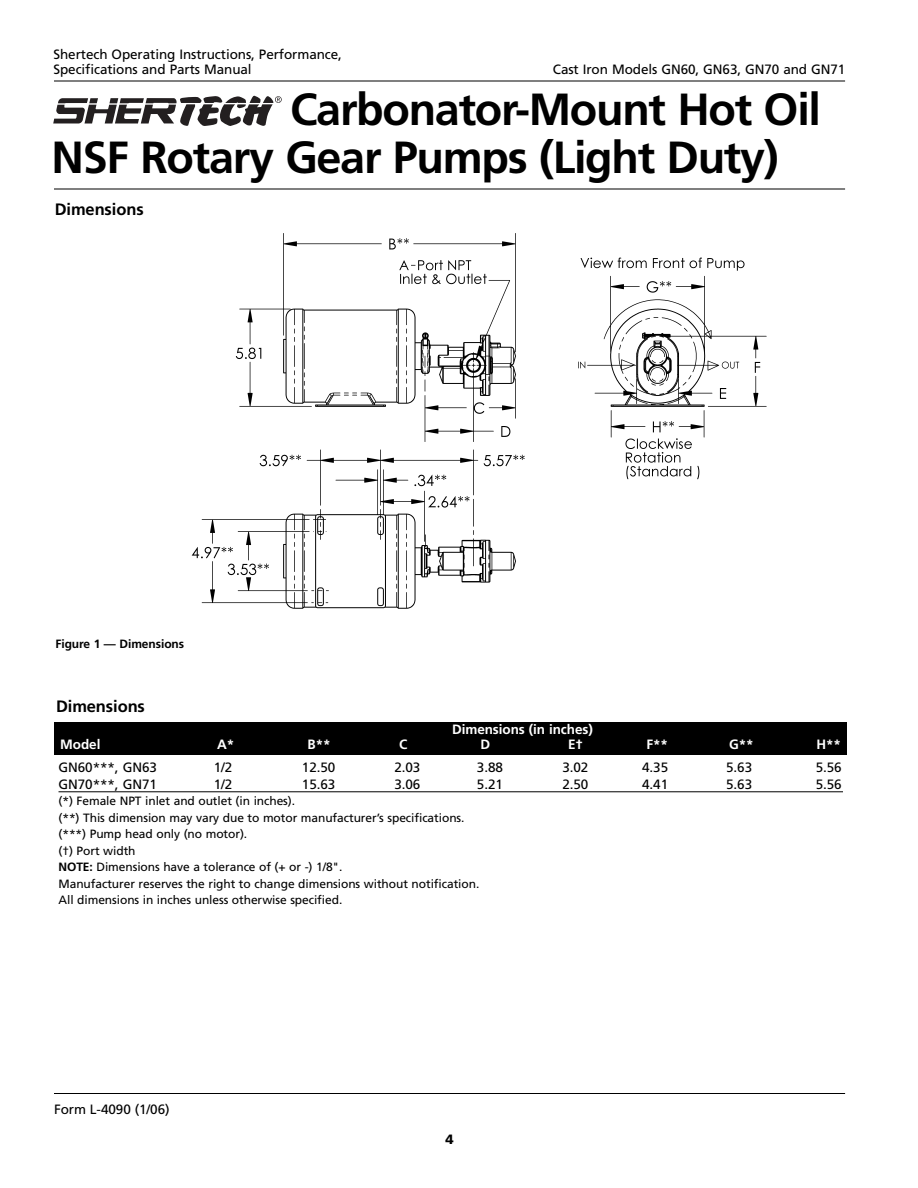
<style>
.page{position:relative;width:918px;height:1188px;background:#fff}
.page>*{position:absolute;margin:0;border:0;box-sizing:border-box;transform-origin:0 0}
.t1{font:700 45px/48px "Frutiger";letter-spacing:-.03em;color:#000}
.t2{font:700 16.5px "Frutiger";letter-spacing:-.005em;color:#000}
.t3{font:13.5px/15px "Frutiger";letter-spacing:-.005em;color:#000}
.t4{font:700 13.5px "Frutiger";letter-spacing:-.005em;color:#fff}
.t5{font:900 13.5px "Frutiger";color:#000}
.t6{font:12px/16.5px "Frutiger";letter-spacing:-.005em;color:#000}
.t7{font:700 12px "Frutiger";letter-spacing:-.005em;color:#000}
.s1{font-weight:700}
</style>
<div class="page">
<hr style="left:54px;top:1093px;width:791px;height:1px;background:#000">
<hr style="left:54px;top:189px;width:791px;height:1px;background:#000">
<hr style="left:54px;top:81px;width:791px;height:1px;background:#000">
<svg style="left:53px;top:96px;width:229px;height:30px"></svg>
<div style="left:55px;top:722px;width:792px;height:33px;background:#000"></div>
<hr style="left:59px;top:791px;width:784px;height:1px;background:#000">
<img style="left:191px;top:233px;width:576px;height:376px">
<p class="t3" style="left:53px;top:48px;width:290px">Shertech Operating Instructions, Performance,<br>Specifications and Parts Manual</p>
<h1 class="t1" style="left:52px;top:89px;width:771px;text-indent:238px">Carbonator-Mount Hot Oil<br>NSF Rotary Gear Pumps (Light Duty)</h1>
<p class="t3" style="left:553px;top:63px;width:294px">Cast Iron Models GN60, GN63, GN70 and GN71</p>
<h2 class="t2" style="left:55px;top:203px;width:90px">Dimensions</h2>
<p class="t7" style="left:56px;top:639px;width:130px">Figure 1 — Dimensions</p>
<h2 class="t2" style="left:56px;top:700px;width:90px">Dimensions</h2>
<p class="t4" style="left:452px;top:724px;width:142px">Dimensions (in inches)</p>
<p class="t4" style="left:60px;top:739px;width:42px">Model</p>
<p class="t4" style="left:217px;top:739px;width:19px">A*</p>
<p class="t4" style="left:308px;top:739px;width:25px">B**</p>
<p class="t4" style="left:399px;top:739px;width:10px">C</p>
<p class="t4" style="left:481px;top:739px;width:11px">D</p>
<p class="t4" style="left:568px;top:739px;width:16px">E†</p>
<p class="t4" style="left:646px;top:739px;width:23px">F**</p>
<p class="t4" style="left:729px;top:739px;width:26px">G**</p>
<p class="t4" style="left:816px;top:739px;width:26px">H**</p>
<p class="t3" style="left:59px;top:761px;width:100px">GN60***, GN63</p>
<p class="t3" style="left:214px;top:761px;width:20px">1/2</p>
<p class="t3" style="left:302px;top:761px;width:35px">12.50</p>
<p class="t3" style="left:394px;top:761px;width:28px">2.03</p>
<p class="t3" style="left:477px;top:761px;width:28px">3.88</p>
<p class="t3" style="left:562px;top:761px;width:28px">3.02</p>
<p class="t3" style="left:642px;top:761px;width:28px">4.35</p>
<p class="t3" style="left:726px;top:761px;width:28px">5.63</p>
<p class="t3" style="left:816px;top:761px;width:28px">5.56</p>
<p class="t3" style="left:59px;top:777px;width:100px">GN70***, GN71</p>
<p class="t3" style="left:214px;top:777px;width:20px">1/2</p>
<p class="t3" style="left:302px;top:777px;width:35px">15.63</p>
<p class="t3" style="left:394px;top:777px;width:28px">3.06</p>
<p class="t3" style="left:477px;top:777px;width:28px">5.21</p>
<p class="t3" style="left:562px;top:777px;width:28px">2.50</p>
<p class="t3" style="left:642px;top:777px;width:28px">4.41</p>
<p class="t3" style="left:726px;top:777px;width:28px">5.63</p>
<p class="t3" style="left:816px;top:777px;width:28px">5.56</p>
<p class="t6" style="left:59px;top:794px;width:422px">(*) Female NPT inlet and outlet (in inches).<br>(**) This dimension may vary due to motor manufacturer’s specifications. (***) Pump head only (no motor).<br>(†) Port width<br><span class="s1">NOTE:</span> Dimensions have a tolerance of (+ or -) 1/8".<br>Manufacturer reserves the right to change dimensions without notification.<br>All dimensions in inches unless otherwise specified.</p>
<p class="t3" style="left:54px;top:1103px;width:117px">Form L-4090 (1/06)</p>
<p class="t5" style="left:445px;top:1134px;width:10px">4</p>
</div>
